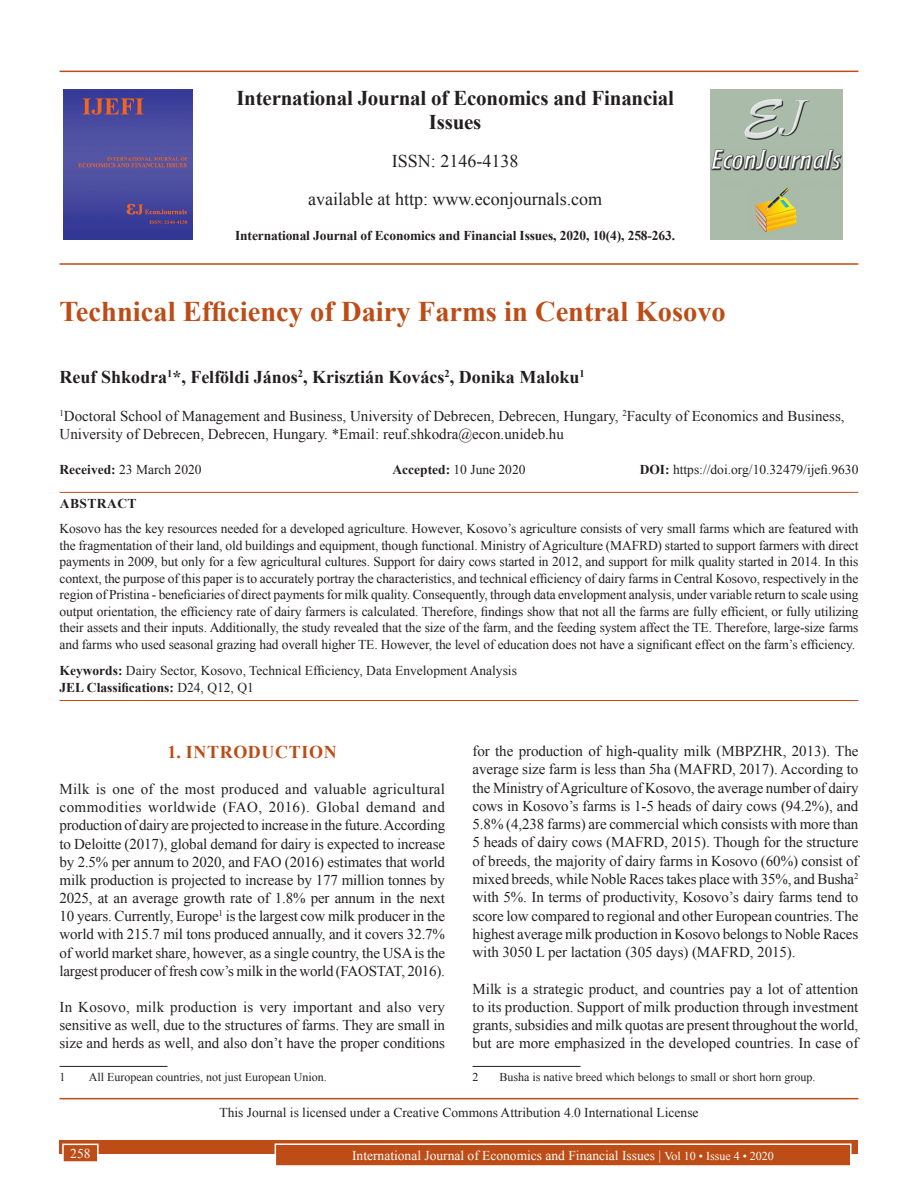
<style>
.page{position:relative;width:918px;height:1188px;background:#fff}
.page>*{position:absolute;margin:0;border:0;box-sizing:border-box;transform-origin:0 0}
.AT{font:700 28.5px "Times New Roman";color:#bd4c16}
.Issue_details{font:700 21px/24px "Times New Roman";letter-spacing:-.01em;color:#231f20;text-align:center}
.AU{font:700 18px "Times New Roman";color:#231f20}
.Issue_details-2{font:18px "Times New Roman";color:#231f20}
.t1{font:700 18px "Times New Roman";letter-spacing:.035em;color:#bd4c16}
.TX{font:15px/18.3px "Times New Roman";letter-spacing:-.005em;color:#231f20;text-align:justify}
.AFF{font:15px/18px "Times New Roman";color:#231f20}
.ABS{font:13.5px/16.5px "Times New Roman";letter-spacing:-.01em;color:#231f20;text-align:justify}
.KWD{font:13.5px/16.2px "Times New Roman";color:#231f20}
.HIS{font:13.5px "Times New Roman";color:#231f20}
.CCA{font:13.5px "Times New Roman";color:#231f20}
.Folio{font:13.5px "Times New Roman";color:#fff}
.Issue_details-3{font:700 13.5px "Times New Roman";letter-spacing:-.01em;color:#231f20}
.ABSH{font:700 13.5px "Times New Roman";letter-spacing:.035em;color:#231f20}
.FN{font:12px "Times New Roman";color:#231f20}
.s1{font-weight:700}
.s2{font-size:12px}
</style>
<div class="page">
<hr style="left:60px;top:71px;width:798px;height:1px;background:#bd4c16">
<hr style="left:60px;top:263px;width:798px;height:2px;background:#bd4c16">
<img style="left:64px;top:89px;width:129px;height:151px">
<img style="left:711px;top:89px;width:132px;height:150px">
<div style="left:60px;top:1140px;width:798px;height:13px;background:#bd4c16"></div>
<div style="left:275px;top:1144px;width:576px;height:22px;background:#bd4c16"></div>
<div style="left:275px;top:1143px;width:577px;height:24px;border:2px solid #fff"></div>
<div style="left:63px;top:1144px;width:35px;height:18px;background:#bd4c16"></div>
<div style="left:62px;top:1144px;width:37px;height:19px;border:2px solid #fff"></div>
<hr style="left:60px;top:492px;width:798px;height:1px;background:#bd4c16">
<hr style="left:60px;top:700px;width:798px;height:1px;background:#bd4c16">
<hr style="left:60px;top:1066px;width:108px;height:1px;background:#231f20">
<hr style="left:472px;top:1066px;width:108px;height:1px;background:#231f20">
<hr style="left:60px;top:1098px;width:798px;height:1px;background:#bd4c16">
<p class="Issue_details" style="left:236px;top:85px;width:439px">International Journal of Economics and Financial<br>Issues</p>
<p class="Issue_details-2" style="left:392px;top:148px;width:128px">ISSN: 2146-4138</p>
<p class="Issue_details-2" style="left:308px;top:186px;width:296px">available at http: www.econjournals.com</p>
<p class="Issue_details-3" style="left:235px;top:226px;width:442px">International Journal of Economics and Financial Issues, 2020, 10(4), 258-263.</p>
<p class="AT" style="left:60px;top:291px;width:668px">Technical Efficiency of Dairy Farms in Central Kosovo</p>
<p class="AU" style="left:60px;top:364px;width:527px">Reuf Shkodra<sup>1</sup>*, Felföldi János<sup>2</sup>, Krisztián Kovács<sup>2</sup>, Donika Maloku<sup>1</sup></p>
<p class="AFF" style="left:60px;top:407px;width:787px"><sup>1</sup>Doctoral School of Management and Business, University of Debrecen, Debrecen, Hungary, <sup>2</sup>Faculty of Economics and Business,<br>University of Debrecen, Debrecen, Hungary. *Email: reuf.shkodra@econ.unideb.hu</p>
<p class="HIS" style="left:60px;top:460px;width:144px"><span class="s1">Received:</span> 23 March 2020</p>
<p class="HIS" style="left:392px;top:460px;width:135px"><span class="s1">Accepted:</span> 10 June 2020</p>
<p class="HIS" style="left:640px;top:460px;width:220px"><span class="s1">DOI:</span> https://doi.org/10.32479/ijefi.9630</p>
<p class="ABSH" style="left:60px;top:494px;width:78px">ABSTRACT</p>
<p class="ABS" style="left:60px;top:520px;width:800px">Kosovo has the key resources needed for a developed agriculture. However, Kosovo’s agriculture consists of very small farms which are featured with the fragmentation of their land, old buildings and equipment, though functional. Ministry of Agriculture (MAFRD) started to support farmers with direct payments in 2009, but only for a few agricultural cultures. Support for dairy cows started in 2012, and support for milk quality started in 2014. In this context, the purpose of this paper is to accurately portray the characteristics, and technical efficiency of dairy farms in Central Kosovo, respectively in the region of Pristina - beneficiaries of direct payments for milk quality. Consequently, through data envelopment analysis, under variable return to scale using output orientation, the efficiency rate of dairy farmers is calculated. Therefore, findings show that not all the farms are fully efficient, or fully utilizing their assets and their inputs. Additionally, the study revealed that the size of the farm, and the feeding system affect the TE. Therefore, large-size farms and farms who used seasonal grazing had overall higher TE. However, the level of education does not have a significant effect on the farm’s efficiency.</p>
<p class="KWD" style="left:60px;top:662px;width:459px"><span class="s1">Keywords:</span> Dairy Sector, Kosovo, Technical Efficiency, Data Envelopment Analysis<br><span class="s1">JEL Classifications:</span> D24, Q12, Q1</p>
<h1 class="t1" style="left:168px;top:739px;width:171px">1. INTRODUCTION</h1>
<p class="TX" style="left:60px;top:779px;width:387px">Milk is one of the most produced and valuable agricultural commodities worldwide (FAO, 2016). Global demand and production of dairy are projected to increase in the future. According to Deloitte (2017), global demand for dairy is expected to increase by 2.5% per annum to 2020, and FAO (2016) estimates that world milk production is projected to increase by 177 million tonnes by 2025, at an average growth rate of 1.8% per annum in the next 10 years. Currently, Europe<sup>1</sup> is the largest cow milk producer in the world with 215.7 mil tons produced annually, and it covers 32.7% of world market share, however, as a single country, the USA is the largest producer of fresh cow’s milk in the world (FAOSTAT, 2016).</p>
<p class="TX" style="left:60px;top:997px;width:387px">In Kosovo, milk production is very important and also very sensitive as well, due to the structures of farms. They are small in size and herds as well, and also don’t have the proper conditions</p>
<p class="FN" style="left:60px;top:1069px;width:7px">1</p>
<p class="FN" style="left:89px;top:1069px;width:239px">All European countries, not just European Union.</p>
<p class="TX" style="left:472px;top:741px;width:388px">for the production of high-quality milk (MBPZHR, 2013). The average size farm is less than 5ha (MAFRD, 2017). According to the Ministry of Agriculture of Kosovo, the average number of dairy cows in Kosovo’s farms is 1-5 heads of dairy cows (94.2%), and 5.8% (4,238 farms) are commercial which consists with more than 5 heads of dairy cows (MAFRD, 2015). Though for the structure of breeds, the majority of dairy farms in Kosovo (60%) consist of mixed breeds, while Noble Races takes place with 35%, and Busha<sup>2 </sup>with 5%. In terms of productivity, Kosovo’s dairy farms tend to score low compared to regional and other European countries. The highest average milk production in Kosovo belongs to Noble Races with 3050 L per lactation (305 days) (MAFRD, 2015).</p>
<p class="TX" style="left:472px;top:979px;width:387px">Milk is a strategic product, and countries pay a lot of attention to its production. Support of milk production through investment grants, subsidies and milk quotas are present throughout the world, but are more emphasized in the developed countries. In case of</p>
<p class="FN" style="left:472px;top:1069px;width:7px">2</p>
<p class="FN" style="left:500px;top:1069px;width:317px">Busha is native breed which belongs to small or short horn group.</p>
<p class="CCA" style="left:219px;top:1103px;width:481px">This Journal is licensed under a Creative Commons Attribution 4.0 International License</p>
<p class="Folio" style="left:70px;top:1144px;width:22px">258</p>
<p class="Folio" style="left:352px;top:1146px;width:423px">International Journal of Economics and Financial Issues | <span class="s2">Vol 10 • Issue 4 • 2020</span></p>
</div>
